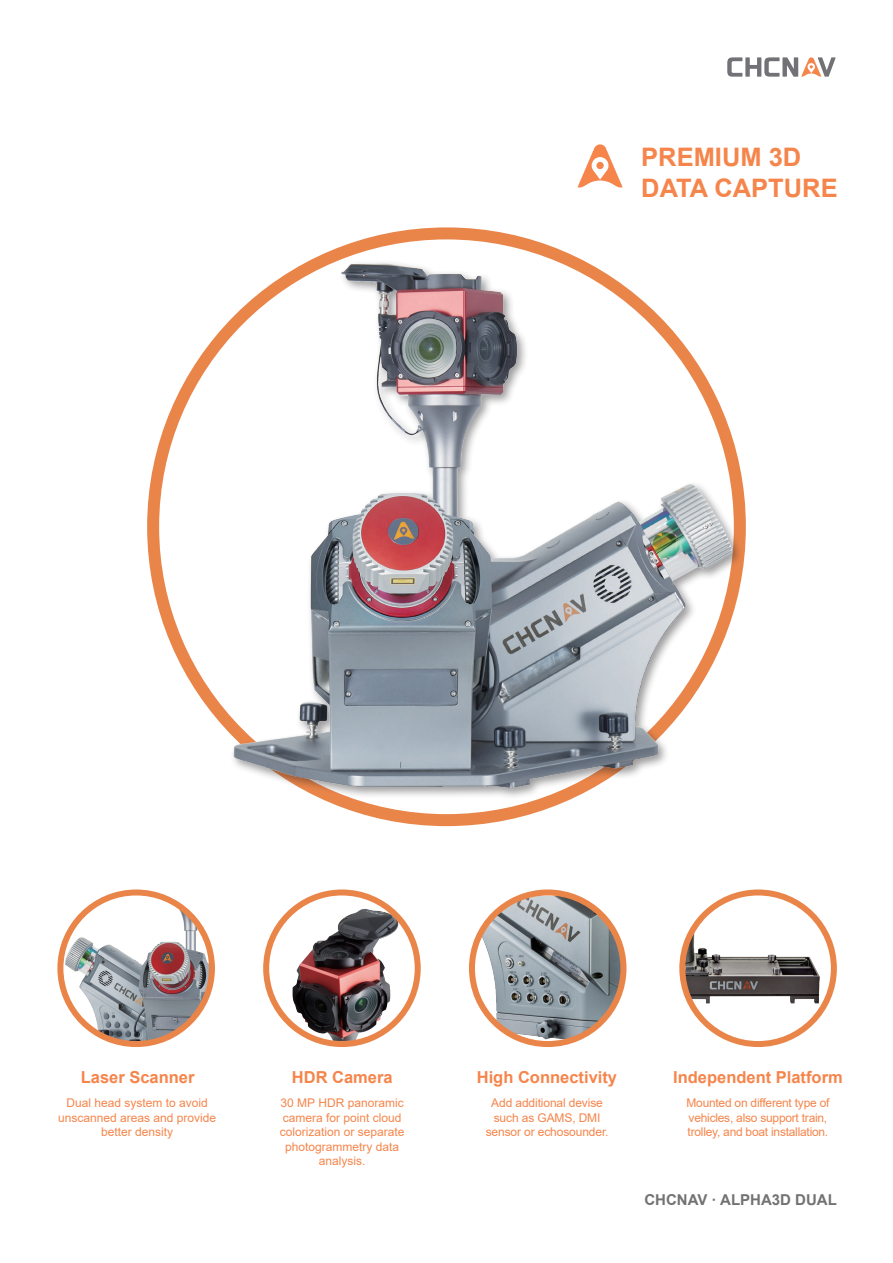
<style>
.page{position:relative;width:893px;height:1263px;background:#fff}
.page>*{position:absolute;margin:0;border:0;box-sizing:border-box;transform-origin:0 0}
.t1{font:700 25.5px/30.6px "Arial";color:#f5854b}
.t2{font:700 16.5px "Arial";color:#f5854b}
.t3{font:700 15px "Arial";color:#727275}
.t4{font:12px/14.4px "Arial";color:#f5854b;text-align:center}
.t5{font:12px/14.4px "Arial";letter-spacing:-.02em;color:#f5854b}
</style>
<div class="page">
<svg style="left:727px;top:57px;width:109px;height:20px"></svg>
<img style="left:60px;top:892px;width:152px;height:152px;border-radius:76px">
<div style="left:57px;top:889px;width:158px;height:158px;border:6px solid #ea854a;border-radius:50%"></div>
<img style="left:266px;top:896px;width:152px;height:145px">
<div style="left:263px;top:889px;width:158px;height:158px;border:6px solid #ea854a;border-radius:50%"></div>
<img style="left:472px;top:896px;width:151px;height:148px">
<div style="left:469px;top:889px;width:157px;height:158px;border:6px solid #ea854a;border-radius:50%"></div>
<svg style="left:577px;top:144px;width:46px;height:43px"></svg>
<div style="left:596px;top:162px;width:8px;height:7px;background:#f5854b;border-radius:4px"></div>
<svg style="left:679px;top:889px;width:158px;height:158px"></svg>
<img style="left:147px;top:227px;width:599px;height:600px">
<h1 class="t1" style="left:641px;top:142px;width:198px">PREMIUM 3D<br>DATA CAPTURE</h1>
<h2 class="t2" style="left:81px;top:1066px;width:115px">Laser Scanner</h2>
<p class="t4" style="left:58px;top:1096px;width:160px">Dual head system to avoid unscanned areas and provide better density</p>
<h2 class="t2" style="left:292px;top:1066px;width:102px">HDR Camera</h2>
<p class="t4" style="left:280px;top:1096px;width:126px">30 MP HDR panoramic camera for point cloud colorization or separate photogrammetry data analysis.</p>
<h2 class="t2" style="left:477px;top:1066px;width:142px">High Connectivity</h2>
<p class="t4" style="left:486px;top:1096px;width:124px">Add additional devise such as GAMS, DMI sensor or echosounder.</p>
<h2 class="t2" style="left:673px;top:1066px;width:171px">Independent Platform</h2>
<p class="t5" style="left:686px;top:1096px;width:144px">Mounted on different type of vehicles, also support train, trolley, and boat installation.</p>
<p class="t3" style="left:644px;top:1189px;width:194px">CHCNAV · ALPHA3D DUAL</p>
</div>
